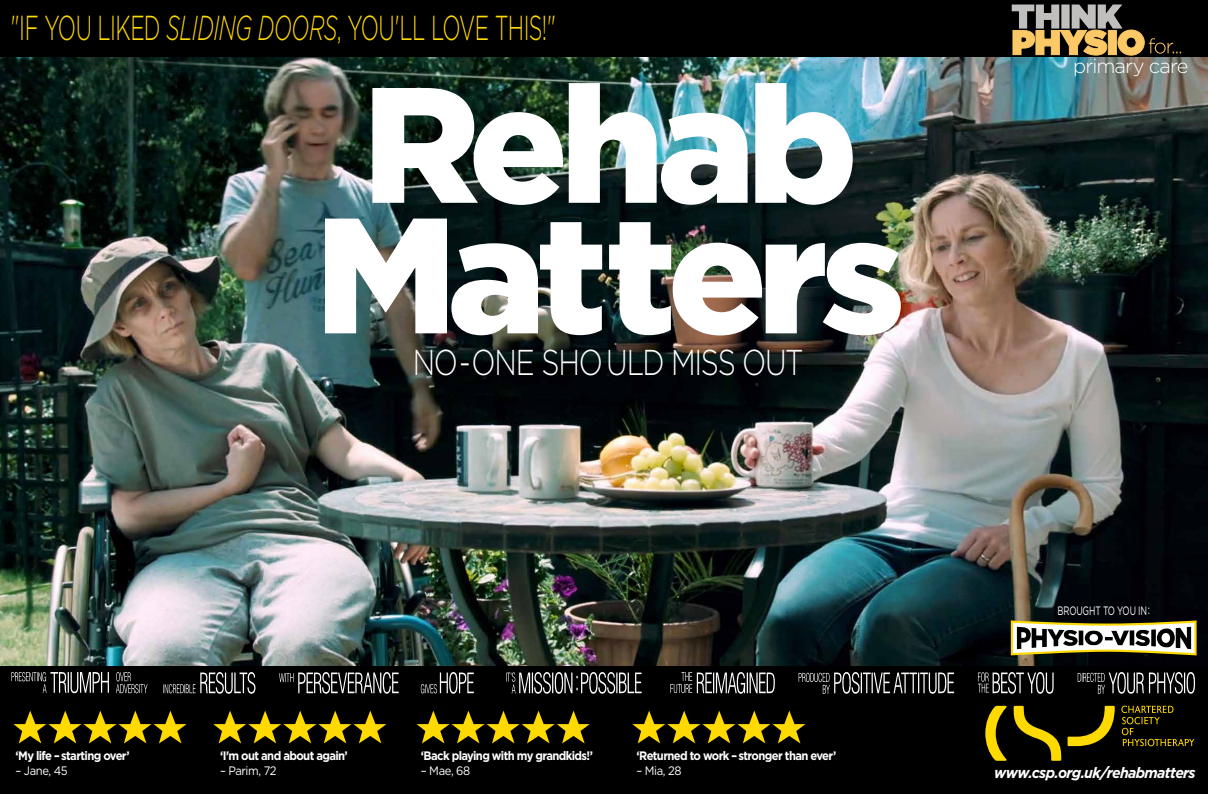
<style>
.page{position:relative;width:1208px;height:794px;background:#fff}
.page>*{position:absolute;margin:0;border:0;box-sizing:border-box;transform-origin:0 0}
.t1{font:900 163.9px/130.5px "Gotham";letter-spacing:-.05em;color:#fff}
.t2{font:300 35.9px "Gotham";letter-spacing:-.045em;color:#fff;scale:.79 1}
.t3{font:300 34.7px "Gotham";letter-spacing:-.035em;color:#ffda00;scale:.62 1}
.t4{font:300 20px "Gotham";letter-spacing:-.045em;color:#fff}
.t5{font:italic 700 15px "Gotham";letter-spacing:-.045em;color:#fff;scale:.94 1}
.t6{font:700 12.2px "Gotham";letter-spacing:-.055em;color:#fff;scale:.92 1}
.t7{font:12.2px "Gotham";letter-spacing:-.04em;color:#fff;scale:.92 1}
.t8{font:12.2px "Gotham";letter-spacing:-.015em;color:#fff;scale:.69 1}
.s1{font-style:italic}
</style>
<div class="page">
<img style="left:0;top:57px;width:1208px;height:609px">
<div style="left:0;top:0;width:1208px;height:57px;background:#000"></div>
<div style="left:0;top:666px;width:1208px;height:128px;background:#000"></div>
<svg style="left:13px;top:710px;width:173px;height:33px"></svg>
<svg style="left:213px;top:710px;width:173px;height:33px"></svg>
<svg style="left:632px;top:710px;width:173px;height:33px"></svg>
<svg style="left:416px;top:710px;width:174px;height:33px"></svg>
<svg style="left:1121px;top:705px;width:73px;height:41px"></svg>
<svg style="left:1067px;top:706px;width:47px;height:40px"></svg>
<svg style="left:1013px;top:706px;width:48px;height:55px"></svg>
<svg style="left:985px;top:706px;width:21px;height:55px"></svg>
<svg style="left:1011px;top:5px;width:170px;height:50px"></svg>
<svg style="left:1009px;top:619px;width:188px;height:37px"></svg>
<svg style="left:506px;top:672px;width:135px;height:21px"></svg>
<svg style="left:116px;top:672px;width:32px;height:21px"></svg>
<svg style="left:11px;top:672px;width:98px;height:21px"></svg>
<svg style="left:163px;top:672px;width:92px;height:21px"></svg>
<svg style="left:279px;top:672px;width:120px;height:21px"></svg>
<svg style="left:421px;top:672px;width:53px;height:21px"></svg>
<svg style="left:978px;top:672px;width:75px;height:21px"></svg>
<svg style="left:670px;top:672px;width:105px;height:21px"></svg>
<svg style="left:798px;top:672px;width:156px;height:22px"></svg>
<svg style="left:1077px;top:672px;width:118px;height:22px"></svg>
<h3 class="t3" style="left:11px;top:6px;width:881px">"IF YOU LIKED <span class="s1">SLIDING DOORS</span>, YOU'LL LOVE THIS!"</h3>
<h1 class="t1" style="left:315px;top:78px;width:592px">Rehab<br>Matters</h1>
<h2 class="t2" style="left:413px;top:339px;width:496px">NO-ONE SHO ULD MISS OUT</h2>
<p class="t6" style="left:16px;top:748px;width:125px">‘My life - starting over’</p>
<p class="t7" style="left:16px;top:763px;width:58px">– Jane, 45</p>
<p class="t6" style="left:220px;top:748px;width:140px">‘I'm out and about again’</p>
<p class="t7" style="left:220px;top:763px;width:63px">– Parim, 72</p>
<p class="t6" style="left:421px;top:748px;width:189px">‘Back playing with my grandkids!’</p>
<p class="t7" style="left:421px;top:763px;width:55px">– Mae, 68</p>
<p class="t6" style="left:636px;top:748px;width:219px">‘Returned to work - stronger than ever’</p>
<p class="t7" style="left:636px;top:763px;width:50px">– Mia, 28</p>
<h3 class="t4" style="left:1073px;top:54px;width:117px">primary care</h3>
<p class="t8" style="left:1057px;top:602px;width:135px">BROUGHT TO YOU IN:</p>
<p class="t5" style="left:994px;top:763px;width:216px">www.csp.org.uk/rehabmatters</p>
</div>
